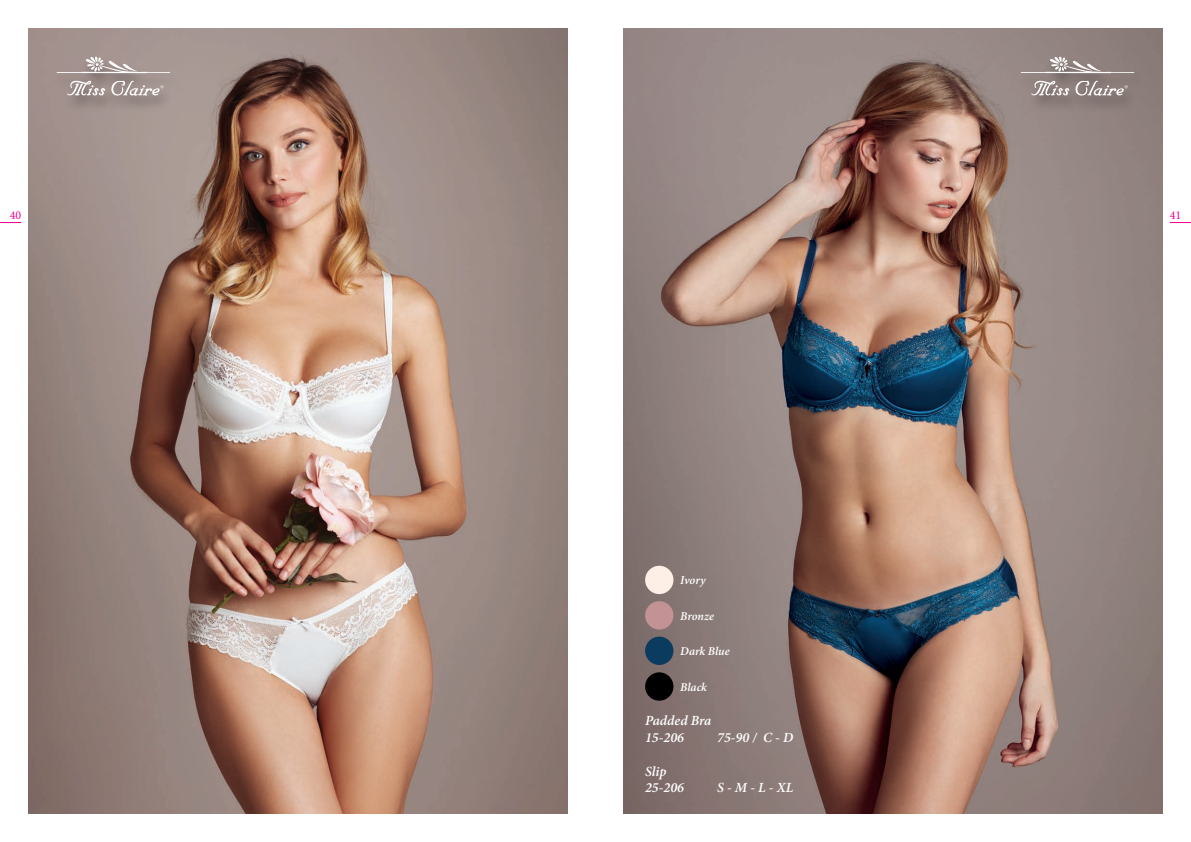
<style>
.page{position:relative;width:1191px;height:842px;background:#fff}
.page>*{position:absolute;margin:0;border:0;box-sizing:border-box;transform-origin:0 0}
.t1{font:italic 600 14px/16.8px "Minion Pro";color:#fff}
.t2{font:italic 600 12px "Minion Pro";letter-spacing:-.005em;color:#fff}
.t3{font:12px "Minion Pro";color:#ed028c}
</style>
<div class="page">
<img style="left:624px;top:28px;width:538px;height:786px">
<div style="left:645px;top:672px;width:28px;height:29px;background:#000001;border-radius:50%"></div>
<div style="left:645px;top:637px;width:28px;height:28px;background:#0c3b60;border-radius:50%"></div>
<div style="left:645px;top:601px;width:28px;height:28px;background:#c29294;border-radius:50%"></div>
<div style="left:645px;top:566px;width:28px;height:28px;background:#fdeee6;border-radius:50%"></div>
<img style="left:28px;top:28px;width:539px;height:786px">
<div style="left:1015px;top:56px;width:129px;height:57px;background:#231f20;opacity:.5"></div>
<svg style="left:1020px;top:56px;width:114px;height:40px;background:#9d918f"></svg>
<div style="left:51px;top:56px;width:130px;height:57px;background:#231f20;opacity:.5"></div>
<svg style="left:57px;top:56px;width:113px;height:40px;background:#ada09d"></svg>
<svg style="left:1170px;top:222px;width:21px;height:1px"></svg>
<svg style="left:0;top:222px;width:21px;height:1px"></svg>
<p class="t3" style="left:10px;top:207px;width:13px">40</p>
<p class="t3" style="left:1169px;top:207px;width:13px">41</p>
<p class="t2" style="left:680px;top:572px;width:27px">Ivory</p>
<p class="t2" style="left:680px;top:607px;width:35px">Bronze</p>
<p class="t2" style="left:680px;top:643px;width:51px">Dark Blue</p>
<p class="t2" style="left:680px;top:679px;width:28px">Black</p>
<p class="t1" style="left:645px;top:712px;width:68px">Padded Bra<br>15-206</p>
<p class="t1" style="left:717px;top:729px;width:78px">75-90 / C - D</p>
<p class="t1" style="left:645px;top:762px;width:40px">Slip<br>25-206</p>
<p class="t1" style="left:717px;top:779px;width:78px">S - M - L - XL</p>
</div>
